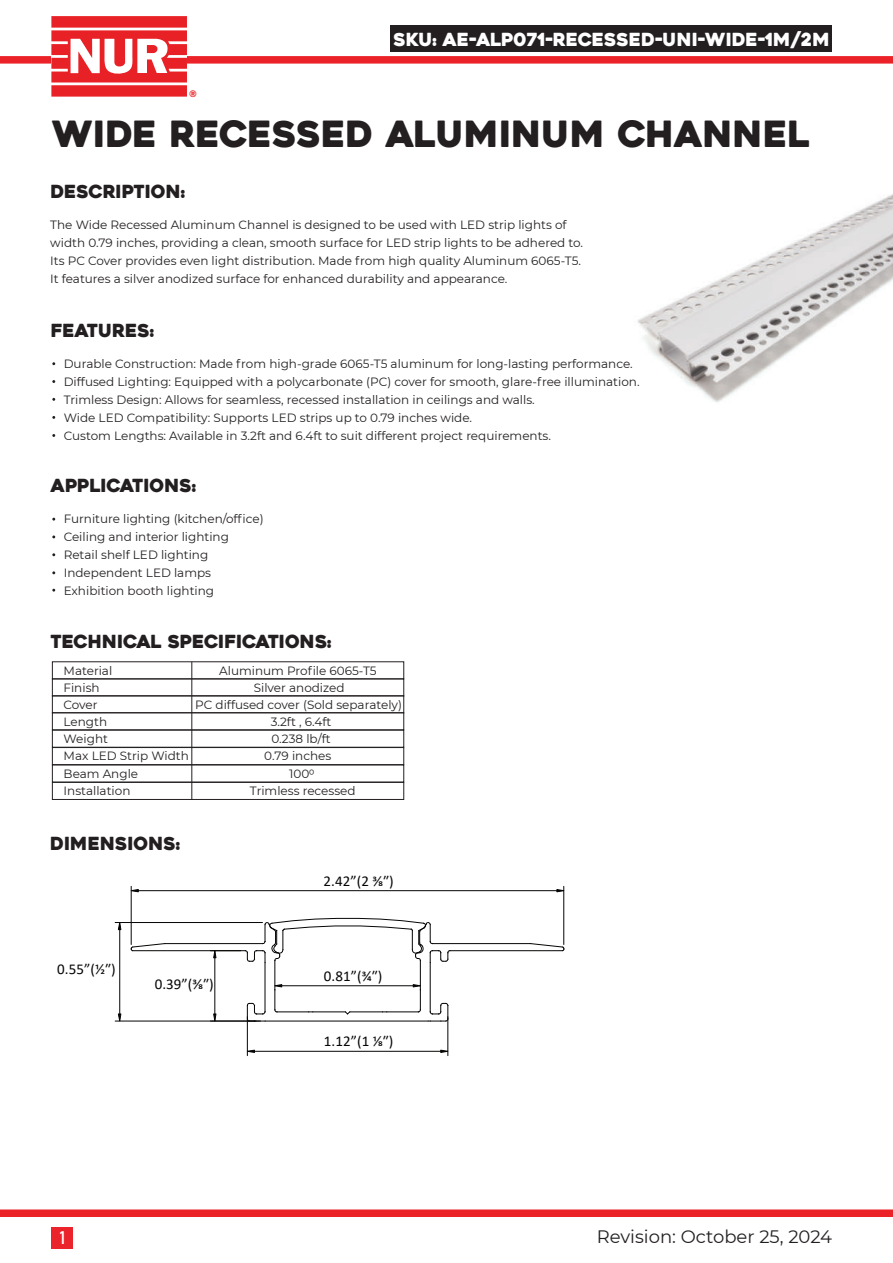
<style>
.page{position:relative;width:893px;height:1263px;background:#fff}
.page>*{position:absolute;margin:0;border:0;box-sizing:border-box;transform-origin:0 0}
.t1{font:36px "Heavitas";color:#231f20}
.t2{font:18px "Heavitas";color:#231f20}
.t3{font:18px "Heavitas";color:#fff}
.t4{font:18px "Montserrat";color:#231f20}
.t5{font:18px "Bahnschrift";color:#fff}
.t6{font:15px "Calibri";letter-spacing:.005em;color:#050504}
.t7{font:12px/18px "Montserrat";color:#231f20}
.t8{font:700 9.3px "Montserrat";color:#ea2227}
</style>
<div class="page">
<img style="left:637px;top:194px;width:256px;height:208px">
<div style="left:0;top:56px;width:893px;height:8px;background:#eb2329"></div>
<div style="left:0;top:1209px;width:893px;height:8px;background:#eb2329"></div>
<div style="left:390px;top:26px;width:442px;height:26px;background:#231f20"></div>
<div style="left:52px;top:1227px;width:21px;height:21px;background:#eb232b"></div>
<svg style="left:51px;top:16px;width:136px;height:81px"></svg>
<div style="left:52px;top:678px;width:352px;height:18px;border:1px solid #231f20"></div>
<div style="left:52px;top:695px;width:352px;height:18px;border:1px solid #231f20"></div>
<div style="left:52px;top:712px;width:352px;height:18px;border:1px solid #231f20"></div>
<div style="left:52px;top:730px;width:352px;height:18px;border:1px solid #231f20"></div>
<div style="left:52px;top:747px;width:352px;height:18px;border:1px solid #231f20"></div>
<div style="left:52px;top:764px;width:352px;height:18px;border:1px solid #231f20"></div>
<div style="left:52px;top:782px;width:352px;height:18px;border:1px solid #231f20"></div>
<hr style="left:191px;top:662px;width:1px;height:137px;background:#231f20">
<hr style="left:430px;top:953px;width:1px;height:59px;background:#050504">
<hr style="left:420px;top:960px;width:1px;height:50px;background:#050504">
<hr style="left:274px;top:960px;width:1px;height:50px;background:#050504">
<hr style="left:265px;top:953px;width:1px;height:59px;background:#050504">
<svg style="left:247px;top:1003px;width:202px;height:19px"></svg>
<hr style="left:131px;top:886px;width:1px;height:58px;background:#050504">
<hr style="left:563px;top:886px;width:1px;height:58px;background:#050504">
<hr style="left:138px;top:890px;width:419px;height:1px;background:#050504">
<svg style="left:130px;top:889px;width:9px;height:3px"></svg>
<svg style="left:556px;top:889px;width:9px;height:4px"></svg>
<hr style="left:115px;top:1021px;width:145px;height:1px;background:#050504">
<hr style="left:115px;top:922px;width:147px;height:1px;background:#050504">
<hr style="left:119px;top:930px;width:1px;height:84px;background:#050504">
<svg style="left:118px;top:1013px;width:4px;height:9px"></svg>
<svg style="left:118px;top:923px;width:4px;height:7px"></svg>
<hr style="left:214px;top:958px;width:1px;height:56px;background:#050504">
<svg style="left:213px;top:1013px;width:4px;height:9px"></svg>
<svg style="left:130px;top:918px;width:435px;height:45px"></svg>
<hr style="left:282px;top:985px;width:131px;height:1px;background:#050504">
<svg style="left:274px;top:984px;width:8px;height:6px"></svg>
<svg style="left:412px;top:984px;width:9px;height:6px"></svg>
<hr style="left:247px;top:1017px;width:1px;height:39px;background:#050504">
<hr style="left:447px;top:1017px;width:1px;height:39px;background:#050504">
<hr style="left:254px;top:1051px;width:187px;height:1px;background:#050504">
<svg style="left:246px;top:1049px;width:9px;height:4px"></svg>
<svg style="left:440px;top:1049px;width:9px;height:4px"></svg>
<p class="t8" style="left:189px;top:89px;width:9px">®</p>
<h2 class="t3" style="left:393px;top:29px;width:438px">SKU: AE-ALP071-RECESSED-UNI-WIDE-1M/2M</h2>
<h1 class="t1" style="left:52px;top:112px;width:759px">WIDE RECESSED ALUMINUM CHANNEL</h1>
<h2 class="t2" style="left:50px;top:180px;width:136px">DESCRIPTION:</h2>
<p class="t7" style="left:50px;top:215px;width:534px">The Wide Recessed Aluminum Channel is designed to be used with LED strip lights of width 0.79 inches, providing a clean, smooth surface for LED strip lights to be adhered to.<br>Its PC Cover provides even light distribution. Made from high quality Aluminum 6065-T5.<br>It features a silver anodized surface for enhanced durability and appearance.</p>
<h2 class="t2" style="left:51px;top:319px;width:105px">FEATURES:</h2>
<p class="t7" style="left:64px;top:354px;width:577px">Durable Construction: Made from high-grade 6065-T5 aluminum for long-lasting performance.<br>Diffused Lighting: Equipped with a polycarbonate (PC) cover for smooth, glare-free illumination.<br>Trimless Design: Allows for seamless, recessed installation in ceilings and walls.<br>Wide LED Compatibility: Supports LED strips up to 0.79 inches wide.<br>Custom Lengths: Available in 3.2ft and 6.4ft to suit different project requirements.</p>
<h2 class="t2" style="left:51px;top:475px;width:147px">APPLICATIONS:</h2>
<p class="t7" style="left:64px;top:509px;width:201px">Furniture lighting (kitchen/office)<br>Ceiling and interior lighting<br>Retail shelf LED lighting<br>Independent LED lamps<br>Exhibition booth lighting</p>
<h2 class="t2" style="left:50px;top:630px;width:283px">TECHNICAL SPECIFICATIONS:</h2>
<p class="t7" style="left:64px;top:661px;width:50px">Material</p>
<p class="t7" style="left:219px;top:661px;width:159px">Aluminum Profile 6065-T5</p>
<p class="t7" style="left:64px;top:678px;width:38px">Finish</p>
<p class="t7" style="left:254px;top:678px;width:92px">Silver anodized</p>
<p class="t7" style="left:64px;top:695px;width:36px">Cover</p>
<p class="t7" style="left:195px;top:695px;width:208px">PC diffused cover (Sold separately)</p>
<p class="t7" style="left:64px;top:712px;width:45px">Length</p>
<p class="t7" style="left:271px;top:712px;width:62px">3.2ft , 6.4ft</p>
<p class="t7" style="left:64px;top:729px;width:46px">Weight</p>
<p class="t7" style="left:271px;top:729px;width:61px">0.238 lb/ft</p>
<p class="t7" style="left:64px;top:747px;width:127px">Max LED Strip Width</p>
<p class="t7" style="left:264px;top:747px;width:69px">0.79 inches</p>
<p class="t7" style="left:64px;top:764px;width:76px">Beam Angle</p>
<p class="t7" style="left:289px;top:764px;width:27px">1000</p>
<p class="t7" style="left:64px;top:781px;width:68px">Installation</p>
<p class="t7" style="left:250px;top:781px;width:107px">Trimless recessed</p>
<h2 class="t2" style="left:50px;top:833px;width:131px">DIMENSIONS:</h2>
<p class="t6" style="left:57px;top:959px;width:60px">0.55”(½ʺ)</p>
<p class="t6" style="left:155px;top:974px;width:61px">0.39”(⅜ʺ)</p>
<p class="t6" style="left:324px;top:870px;width:72px">2.42”(2 ⅜ʺ)</p>
<p class="t6" style="left:324px;top:965px;width:60px">0.81”(¾ʺ)</p>
<p class="t6" style="left:324px;top:1031px;width:71px">1.12”(1 ⅛ʺ)</p>
<h2 class="t5" style="left:60px;top:1224px;width:7px">1</h2>
<h2 class="t4" style="left:597px;top:1224px;width:237px">Revision: October 25, 2024</h2>
</div>
